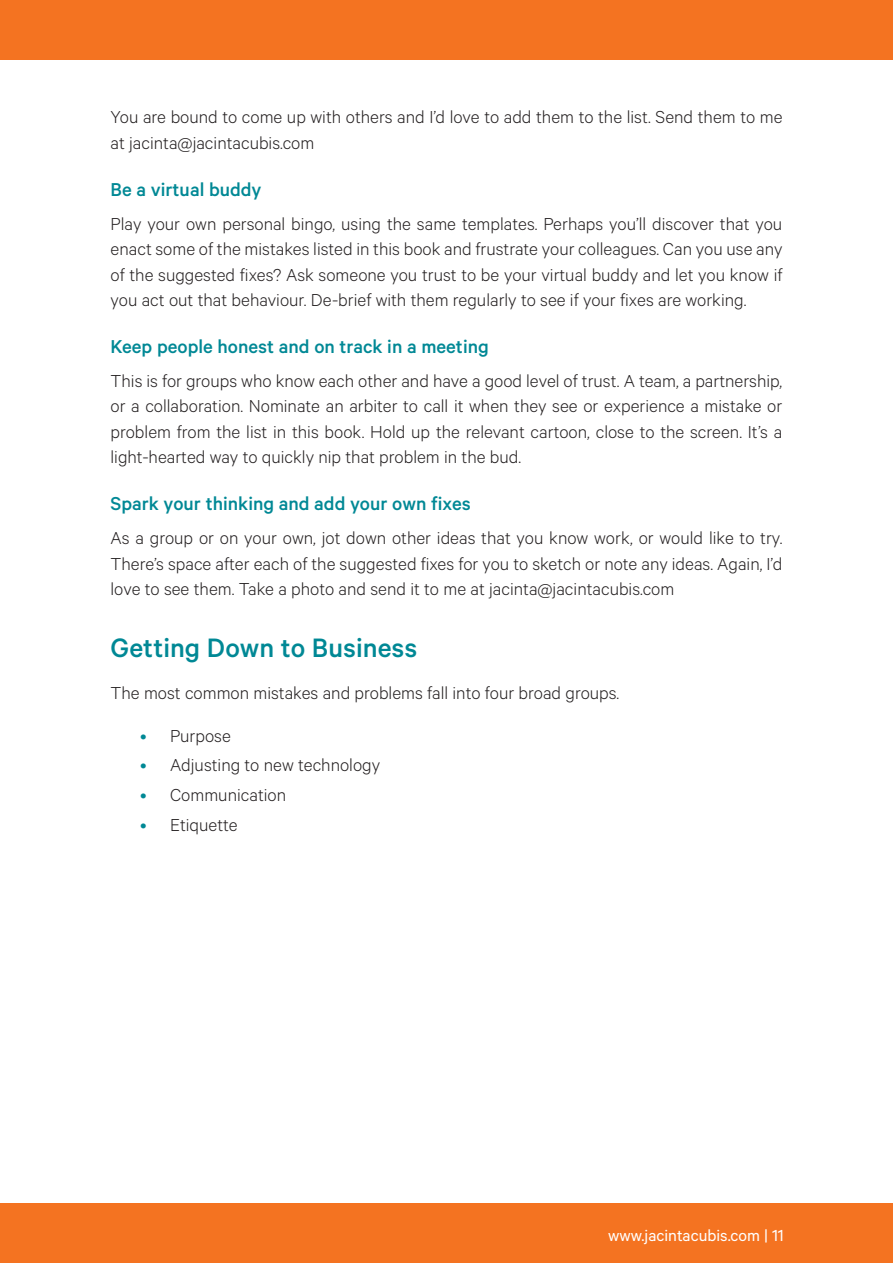
<style>
.page{position:relative;width:893px;height:1263px;background:#fff}
.page>*{position:absolute;margin:0;border:0;box-sizing:border-box;transform-origin:0 0}
.t1{font:500 30px "Calibre";color:#008895}
.t2{font:500 21px "Calibre";color:#008895}
.t3{font:300 19.5px/25.5px "Calibre";color:#231f20;text-align:justify}
.t4{font:18px "Calibre";color:#fff}
.s1{color:#008895}
</style>
<div class="page">
<div style="left:0;top:1203px;width:893px;height:60px;background:#f47321"></div>
<div style="left:0;top:0;width:893px;height:60px;background:#f47321"></div>
<p class="t3" style="left:111px;top:104px;width:673px">You are bound to come up with others and I’d love to add them to the list. Send them to me at jacinta@jacintacubis.com</p>
<p class="t2" style="left:111px;top:177px;width:153px">Be a virtual buddy</p>
<p class="t3" style="left:111px;top:210px;width:673px">Play your own personal bingo, using the same templates. Perhaps you’ll discover that you enact some of the mistakes listed in this book and frustrate your colleagues. Can you use any of the suggested fixes? Ask someone you trust to be your virtual buddy and let you know if you act out that behaviour. De-brief with them regularly to see if your fixes are working.</p>
<p class="t2" style="left:111px;top:334px;width:380px">Keep people honest and on track in a meeting</p>
<p class="t3" style="left:111px;top:367px;width:673px">This is for groups who know each other and have a good level of trust. A team, a partnership, or a collaboration. Nominate an arbiter to call it when they see or experience a mistake or problem from the list in this book. Hold up the relevant cartoon, close to the screen. It’s a light-hearted way to quickly nip that problem in the bud.</p>
<p class="t2" style="left:111px;top:491px;width:362px">Spark your thinking and add your own fixes</p>
<p class="t3" style="left:111px;top:524px;width:673px">As a group or on your own, jot down other ideas that you know work, or would like to try.<br>There’s space after each of the suggested fixes for you to sketch or note any ideas. Again, I’d love to see them. Take a photo and send it to me at jacinta@jacintacubis.com</p>
<h1 class="t1" style="left:111px;top:630px;width:308px">Getting Down to Business</h1>
<p class="t3" style="left:111px;top:679px;width:510px">The most common mistakes and problems fall into four broad groups.</p>
<p class="t3" style="left:140px;top:722px;width:92px"><span class="s1">•</span> Purpose</p>
<p class="t3" style="left:140px;top:752px;width:241px"><span class="s1">•</span> Adjusting to new technology</p>
<p class="t3" style="left:140px;top:781px;width:147px"><span class="s1">•</span> Communication</p>
<p class="t3" style="left:140px;top:811px;width:99px"><span class="s1">•</span> Etiquette</p>
<p class="t4" style="left:608px;top:1224px;width:177px">www.jacintacubis.com | 11</p>
</div>
